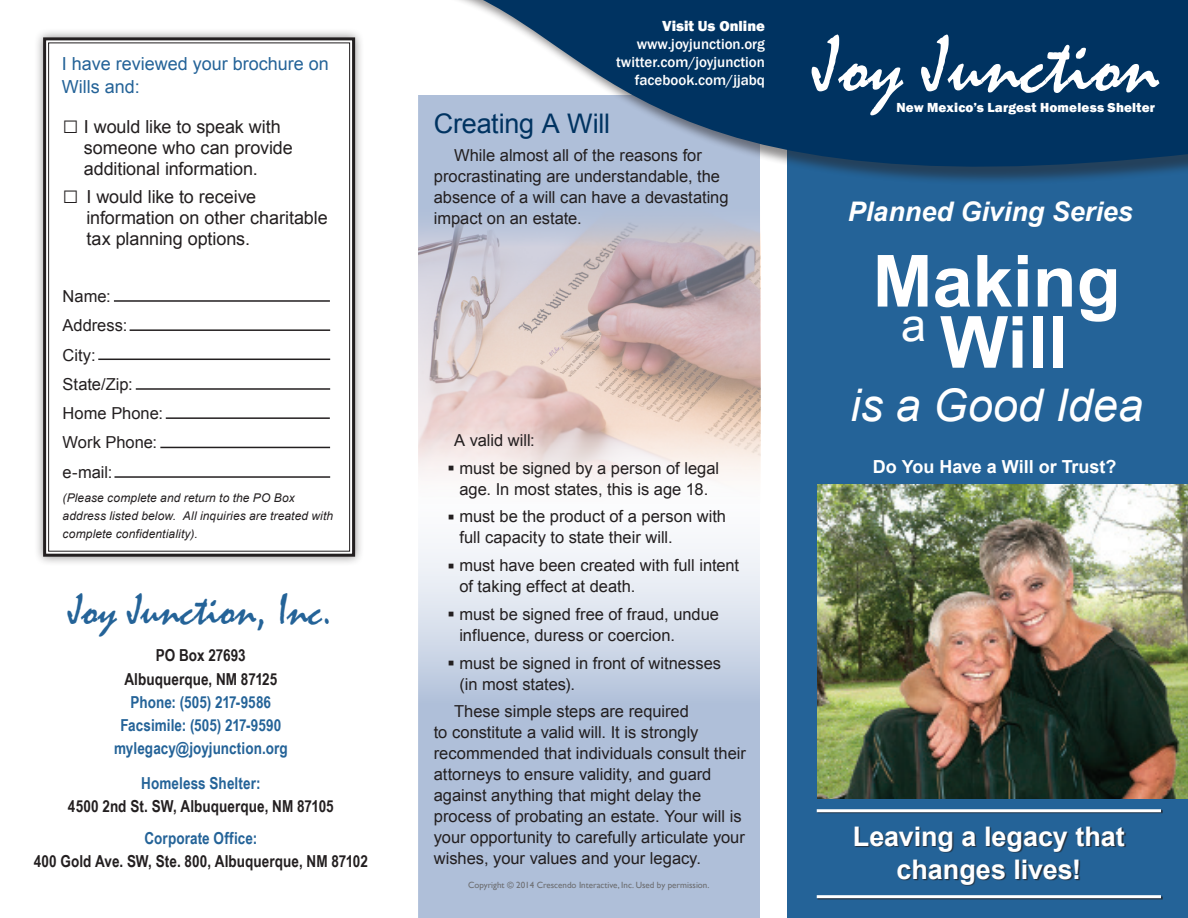
<style>
.page{position:relative;width:1188px;height:918px;background:#fff}
.page>*{position:absolute;margin:0;border:0;box-sizing:border-box;transform-origin:0 0}
.Header-NEW_White{font:82.5px "Mistral";color:#fff}
.Header-NEW_White-2{font:700 72px "Arial";color:#fff}
.Checklist_Text{font:45px "Mistral";color:#246398}
.Header-NEW_White-3{font:italic 45px "Arial";color:#fff}
.Header-NEW_White-4{font:45px "Arial";color:#fff}
.t1{font:700 27px/33px "Arial";color:#fff;text-align:center}
.Header-NEW_White-5{font:italic 700 27px "Arial";color:#fff}
.Section_headers{font:27px "Arial";letter-spacing:-.01em;color:#003361}
.Body_Copy{font:18px/21px "Arial";letter-spacing:-.005em;color:#231f20}
.Header-NEW_White-6{font:18px/22.5px "Arial";color:#246398}
.Introduction_Copy{font:700 18px "Arial";color:#fff}
.Body_Copy-2{font:16.5px/21px "Arial";color:#231f20}
.Checklist_Text-2{font:700 16.5px "Arial Narrow";letter-spacing:.005em;color:#231f20}
.Checklist_Text-3{font:700 16.5px "Arial Narrow";letter-spacing:.005em;color:#246398}
.Subheads{font:16.5px "Arial";color:#231f20}
.t2{font:500 15px "Franklin Gothic";color:#fff}
.t3{font:800 15px "Franklin Gothic";color:#fff}
.t4{font:800 13.5px "Franklin Gothic";letter-spacing:.015em;color:#fff}
.Body_Copy-3{font:italic 12px/18px "Arial";letter-spacing:.01em;color:#231f20}
.t5{font:9px "Gill Sans";color:#6c6d70}
.s1{font-size:27px}
.s2{font-size:21px}
</style>
<div class="page">
<svg style="left:418px;top:543px;width:342px;height:375px;background:#c0cce1"></svg>
<img style="left:418px;top:224px;width:342px;height:263px">
<div style="left:788px;top:0;width:400px;height:918px;background:#246398"></div>
<div style="left:817px;top:810px;width:346px;height:90px;background:#231f20;opacity:.75"></div>
<hr style="left:817px;top:809px;width:344px;height:3px;background:#fff">
<hr style="left:817px;top:895px;width:344px;height:3px;background:#fff">
<svg style="left:418px;top:0;width:770px;height:224px;fill:#003361"></svg>
<img style="left:817px;top:485px;width:371px;height:314px">
<div style="left:34px;top:28px;width:331px;height:538px;background:#231f20;opacity:.5"></div>
<svg style="left:42px;top:36px;width:315px;height:522px"></svg>
<div style="left:48px;top:42px;width:302px;height:510px;border:1px solid #231f20"></div>
<hr style="left:114px;top:300px;width:216px;height:2px;background:#231f20">
<hr style="left:130px;top:329px;width:200px;height:2px;background:#231f20">
<hr style="left:98px;top:359px;width:232px;height:1px;background:#231f20">
<hr style="left:136px;top:388px;width:194px;height:2px;background:#231f20">
<hr style="left:166px;top:417px;width:164px;height:2px;background:#231f20">
<hr style="left:160px;top:447px;width:170px;height:1px;background:#231f20">
<hr style="left:114px;top:476px;width:216px;height:2px;background:#231f20">
<p class="Header-NEW_White-6" style="left:62px;top:53px;width:269px">I have reviewed your brochure on<br>Wills and:</p>
<p class="Body_Copy" style="left:84px;top:117px;width:210px;text-indent:-21px"><span class="s1">□</span> I would like to speak with someone who can provide additional information.</p>
<p class="Body_Copy" style="left:86px;top:187px;width:243px;text-indent:-24px"><span class="s1">□</span> I would like to receive information on other charitable tax planning options.</p>
<p class="Subheads" style="left:63px;top:286px;width:50px">Name:</p>
<p class="Subheads" style="left:63px;top:315px;width:66px">Address:</p>
<p class="Subheads" style="left:63px;top:344px;width:35px">City:</p>
<p class="Subheads" style="left:63px;top:373px;width:72px">State/Zip:</p>
<p class="Subheads" style="left:63px;top:403px;width:102px">Home Phone:</p>
<p class="Subheads" style="left:63px;top:432px;width:96px">Work Phone:</p>
<p class="Subheads" style="left:63px;top:461px;width:51px">e-mail:</p>
<p class="Body_Copy-3" style="left:63px;top:489px;width:272px">(Please complete and return to the PO Box address listed below. All inquiries are treated with complete confidentiality).</p>
<p class="Checklist_Text" style="left:69px;top:583px;width:265px">Joy Junction, Inc.</p>
<p class="Checklist_Text-2" style="left:156px;top:643px;width:91px">PO Box 27693</p>
<p class="Checklist_Text-2" style="left:124px;top:666px;width:154px">Albuquerque, NM 87125</p>
<p class="Checklist_Text-3" style="left:131px;top:689px;width:142px">Phone: (505) 217-9586</p>
<p class="Checklist_Text-3" style="left:120px;top:713px;width:163px">Facsimile: (505) 217-9590</p>
<p class="Checklist_Text-3" style="left:114px;top:736px;width:175px">mylegacy@joyjunction.org</p>
<p class="Checklist_Text-3" style="left:141px;top:770px;width:121px">Homeless Shelter:</p>
<p class="Checklist_Text-2" style="left:68px;top:794px;width:267px">4500 2nd St. SW, Albuquerque, NM 87105</p>
<p class="Checklist_Text-3" style="left:144px;top:825px;width:114px">Corporate Office:</p>
<p class="Checklist_Text-2" style="left:34px;top:848px;width:336px">400 Gold Ave. SW, Ste. 800, Albuquerque, NM 87102</p>
<p class="t3" style="left:662px;top:16px;width:104px">Visit Us Online</p>
<p class="t2" style="left:637px;top:34px;width:130px">www.joyjunction.org</p>
<p class="t2" style="left:616px;top:52px;width:150px">twitter.com/joyjunction</p>
<p class="t2" style="left:635px;top:70px;width:132px">facebook.com/jjabq</p>
<p class="Section_headers" style="left:434px;top:106px;width:178px">Creating A Will</p>
<p class="Body_Copy-2" style="left:434px;top:145px;width:296px;text-indent:20px">While almost all of the reasons for procrastinating are understandable, the absence of a will can have a devastating impact on an estate.</p>
<p class="Body_Copy-2" style="left:454px;top:430px;width:82px">A valid will:</p>
<p class="Body_Copy-2" style="left:447px;top:457px;width:273px;text-align:center"><span class="s2">▪</span> must be signed by a person of legal age. In most states, this is age 18.</p>
<p class="Body_Copy-2" style="left:459px;top:506px;width:268px;text-indent:-12px"><span class="s2">▪</span> must be the product of a person with full capacity to state their will.</p>
<p class="Body_Copy-2" style="left:459px;top:555px;width:281px;text-indent:-12px"><span class="s2">▪</span> must have been created with full intent of taking effect at death.</p>
<p class="Body_Copy-2" style="left:459px;top:604px;width:261px;text-indent:-12px"><span class="s2">▪</span> must be signed free of fraud, undue influence, duress or coercion.</p>
<p class="Body_Copy-2" style="left:459px;top:652px;width:263px;text-indent:-12px"><span class="s2">▪</span> must be signed in front of witnesses (in most states).</p>
<p class="Body_Copy-2" style="left:434px;top:701px;width:314px;text-indent:20px">These simple steps are required<br>to constitute a valid will. It is strongly recommended that individuals consult their attorneys to ensure validity, and guard against anything that might delay the process of probating an estate. Your will is your opportunity to carefully articulate your wishes, your values and your legacy.</p>
<p class="t5" style="left:468px;top:880px;width:243px">Copyright © 2014 Crescendo Interactive, Inc. Used by permission.</p>
<p class="Header-NEW_White" style="left:814px;top:16px;width:346px">Joy Junction</p>
<p class="t4" style="left:896px;top:99px;width:260px">New Mexico’s Largest Homeless Shelter</p>
<p class="Header-NEW_White-5" style="left:848px;top:194px;width:287px">Planned Giving Series</p>
<p class="Header-NEW_White-2" style="left:873px;top:233px;width:250px">Making</p>
<p class="Header-NEW_White-4" style="left:901px;top:295px;width:27px">a</p>
<p class="Header-NEW_White-2" style="left:940px;top:294px;width:129px">Will</p>
<p class="Header-NEW_White-3" style="left:850px;top:376px;width:294px">is a Good Idea</p>
<p class="Introduction_Copy" style="left:873px;top:455px;width:245px">Do You Have a Will or Trust?</p>
<p class="t1" style="left:853px;top:821px;width:273px">Leaving a legacy that changes lives!</p>
</div>
